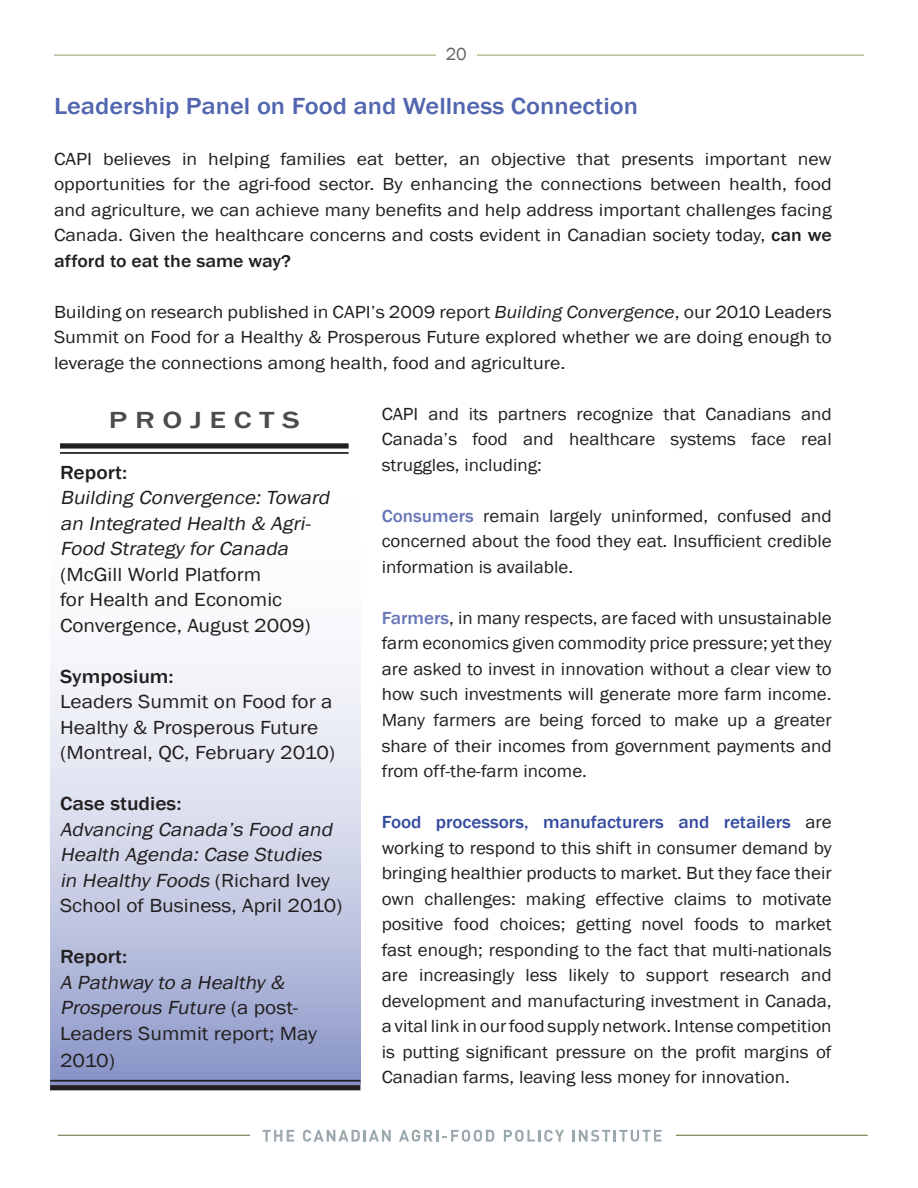
<style>
.page{position:relative;width:918px;height:1188px;background:#fff}
.page>*{position:absolute;margin:0;border:0;box-sizing:border-box;transform-origin:0 0}
.t1{font:500 24px "Franklin Gothic";color:#5265af;scale:1.1 1}
.t2{font:500 24px "Franklin Gothic";letter-spacing:.37em;color:#4b4c4d;scale:1.29 1}
.t3{font:italic 19.5px/25.5px "Franklin Gothic";color:#231f20;scale:1.1 1}
.t4{font:19.5px/25.5px "Franklin Gothic";color:#231f20;scale:1.1 1}
.t5{font:500 19.5px "Franklin Gothic";color:#231f20;scale:1.1 1}
.t6{font:18px/25.5px "Franklin Gothic";color:#231f20;text-align:justify;scale:1.06 1}
.t7{font:18px/25.5px "Franklin Gothic";color:#231f20;text-align:justify;scale:1.1 1}
.t8{font:18px "Franklin Gothic";color:#636366}
.s1{font-weight:500}
.s2{font-style:italic}
.s3{font-weight:500;color:#6777b8}
.s4{font-weight:500;color:#344b9f}
.s5{font-style:normal}
</style>
<div class="page">
<hr style="left:58px;top:1135px;width:810px;height:1px;background:#566d30">
<div style="left:250px;top:1118px;width:426px;height:36px;background:#fff"></div>
<hr style="left:54px;top:55px;width:810px;height:1px;background:#92a064">
<svg style="left:263px;top:1130px;width:31px;height:12px"></svg>
<svg style="left:303px;top:1130px;width:88px;height:12px"></svg>
<svg style="left:399px;top:1130px;width:95px;height:12px"></svg>
<svg style="left:504px;top:1130px;width:60px;height:12px"></svg>
<svg style="left:572px;top:1130px;width:89px;height:12px"></svg>
<div style="left:436px;top:48px;width:40px;height:26px;background:#fff"></div>
<svg style="left:50px;top:660px;width:310px;height:425px"></svg>
<div style="left:60px;top:443px;width:289px;height:6px;background:#231f20"></div>
<hr style="left:60px;top:452px;width:289px;height:2px;background:#231f20">
<hr style="left:50px;top:1080px;width:310px;height:2px;background:#231f20">
<div style="left:50px;top:1085px;width:310px;height:5px;background:#231f20"></div>
<p class="t8" style="left:446px;top:43px;width:23px">20</p>
<h1 class="t1" style="left:54px;top:91px;width:533px">Leadership Panel on Food and Wellness Connection</h1>
<p class="t7" style="left:54px;top:147px;width:709px">CAPI believes in helping families eat better, an objective that presents important new opportunities for the agri-food sector. By enhancing the connections between health, food and agriculture, we can achieve many benefits and help address important challenges facing Canada. Given the healthcare concerns and costs evident in Canadian society today, <span class="s1">can we afford to eat the same way?</span></p>
<p class="t7" style="left:54px;top:300px;width:709px">Building on research published in CAPI’s 2009 report <span class="s2">Building Convergence</span>, our 2010 Leaders Summit on Food for a Healthy &amp; Prosperous Future explored whether we are doing enough to leverage the connections among health, food and agriculture.</p>
<p class="t6" style="left:382px;top:402px;width:426px">CAPI and its partners recognize that Canadians and Canada’s food and healthcare systems face real struggles, including:</p>
<p class="t6" style="left:382px;top:504px;width:426px"><span class="s3">Consumers</span> remain largely uninformed, confused and concerned about the food they eat. Insufficient credible information is available.</p>
<p class="t6" style="left:382px;top:606px;width:426px"><span class="s3">Farmers</span>, in many respects, are faced with unsustainable farm economics given commodity price pressure; yet they are asked to invest in innovation without a clear view to how such investments will generate more farm income.<br>Many farmers are being forced to make up a greater share of their incomes from government payments and from off-the-farm income.</p>
<p class="t6" style="left:382px;top:810px;width:426px"><span class="s4">Food processors, manufacturers and retailers</span> are working to respond to this shift in consumer demand by bringing healthier products to market. But they face their own challenges: making effective claims to motivate positive food choices; getting novel foods to market fast enough; responding to the fact that multi-nationals are increasingly less likely to support research and development and manufacturing investment in Canada, a vital link in our food supply network. Intense competition is putting significant pressure on the profit margins of Canadian farms, leaving less money for innovation.</p>
<h1 class="t2" style="left:109px;top:405px;width:147px">P r ojects</h1>
<p class="t5" style="left:60px;top:460px;width:63px">Report:</p>
<p class="t3" style="left:60px;top:486px;width:250px">Building Convergence:Toward an Integrated Health &amp; Agri-<br>Food Strategy forCanada</p>
<p class="t4" style="left:60px;top:562px;width:230px">(McGill World Platform<br>for Health and Economic<br>Convergence, August 2009)</p>
<p class="t5" style="left:60px;top:664px;width:105px">Symposium:</p>
<p class="t4" style="left:60px;top:690px;width:252px">Leaders Summit on Food for a<br>Healthy &amp; Prosperous Future (Montreal, QC, February 2010)</p>
<p class="t5" style="left:60px;top:792px;width:112px">Case studies:</p>
<p class="t3" style="left:60px;top:817px;width:258px">Advancing Canada’s Food and<br>Health Agenda:Case Studies in Healthy Foods <span class="s5">( R i c h a rd I vey<br>School of Business, April 2010)</span></p>
<p class="t5" style="left:60px;top:945px;width:63px">Report:</p>
<p class="t3" style="left:60px;top:970px;width:235px;line-height:26px">A Pathway to a Healthy &amp;<br>Prosperous Future <span class="s5">( a p o s t-<br>Leaders Summit report; May<br>2010)</span></p>
</div>
